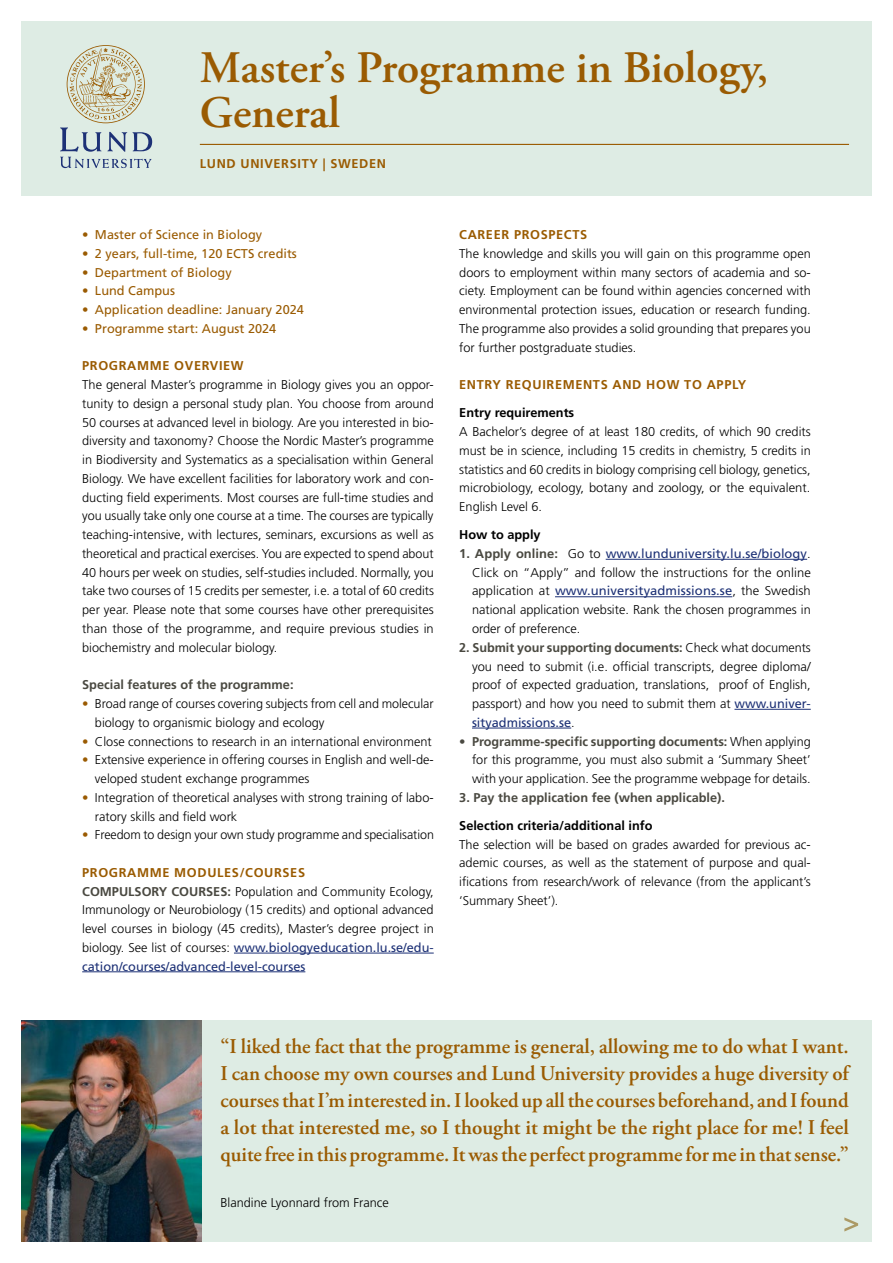
<style>
.page{position:relative;width:893px;height:1263px;background:#fff}
.page>*{position:absolute;margin:0;border:0;box-sizing:border-box;transform-origin:0 0}
.H1_Rubrik_30_p{font:600 45px/45px "Adobe Garamond Pro";color:#9a5b02}
.Brons_Citat{font:600 21px/27px "Adobe Garamond Pro";color:#9a5b02;text-align:justify}
.Svart_Brödtext_utan{font:300 12.75px/18.8px "Frutiger LT Std";color:#000;text-align:justify}
.Brödtext_Bold_t_o_m{font:300 12.75px/18.8px "Frutiger LT Std";color:#000;text-align:justify}
.t1{font:12.75px "Frutiger LT Std";color:#9a5b02}
.H2_Brons_Underrubrik{font:700 12.75px "Frutiger LT Std";letter-spacing:.05em;color:#9a5b02}
.Brödtext_Bold_t_o_m-2{font:700 12.75px "Frutiger LT Std";color:#4a4941}
.H3_Underrubrik{font:700 12.75px "Frutiger LT Std";color:#000}
.Underrad{font:700 12.75px "Frutiger LT Std";letter-spacing:.05em;color:#9a5b02}
.s1{color:#9a5b02}
.s2{font-weight:700;color:#4a4941}
.s3{font-weight:400;color:#1d3176}
</style>
<div class="page">
<div style="left:21px;top:21px;width:851px;height:175px;background:#deece4"></div>
<div style="left:21px;top:1020px;width:851px;height:222px;background:#deece4"></div>
<svg style="left:60px;top:45px;width:92px;height:123px"></svg>
<hr style="left:200px;top:144px;width:649px;height:1px;background:#9a5b02">
<hr style="left:234px;top:953px;width:200px;height:1px;background:#1d3176">
<hr style="left:82px;top:971px;width:223px;height:1px;background:#1d3176">
<hr style="left:606px;top:559px;width:201px;height:1px;background:#1d3176">
<hr style="left:555px;top:596px;width:177px;height:1px;background:#1d3176">
<hr style="left:734px;top:709px;width:77px;height:1px;background:#1d3176">
<hr style="left:472px;top:728px;width:99px;height:1px;background:#1d3176">
<img style="left:21px;top:1020px;width:180px;height:222px">
<h1 class="H1_Rubrik_30_p" style="left:200px;top:46px;width:570px">Master’s Programme in Biology,<br>General</h1>
<p class="Underrad" style="left:200px;top:156px;width:188px">LUND UNIVERSITY | SWEDEN</p>
<p class="t1" style="left:82px;top:227px;width:181px">• Master of Science in Biology</p>
<p class="t1" style="left:82px;top:246px;width:216px">• 2 years, full-time, 120 ECTS credits</p>
<p class="t1" style="left:82px;top:265px;width:151px">• Department of Biology</p>
<p class="t1" style="left:82px;top:283px;width:94px">• Lund Campus</p>
<p class="t1" style="left:82px;top:302px;width:223px">• Application deadline: January 2024</p>
<p class="t1" style="left:82px;top:321px;width:196px">• Programme start: August 2024</p>
<h2 class="H2_Brons_Underrubrik" style="left:82px;top:358px;width:163px">PROGRAMME OVERVIEW</h2>
<p class="Svart_Brödtext_utan" style="left:82px;top:376px;width:353px">The general Master’s programme in Biology gives you an oppor&shy;tunity to design a personal study plan. You choose from around 50 courses at advanced level in biology. Are you interested in bio&shy;diversity and taxonomy? Choose the Nordic Master’s programme in Biodiversity and Systematics as a specialisation within General Biology. We have excellent facilities for laboratory work and con&shy;ducting field experiments. Most courses are full-time studies and you usually take only one course at a time. The courses are typically teaching-intensive, with lectures, seminars, excursions as well as theoretical and practical exercises. You are expected to spend about 40 hours per week on studies, self-studies included. Normally, you take two courses of 15 credits per semester, i.e. a total of 60 credits per year. Please note that some courses have other prerequisites than those of the programme, and require previous studies in biochemistry and molecular biology.</p>
<p class="Brödtext_Bold_t_o_m-2" style="left:82px;top:677px;width:213px">Special features of the programme:</p>
<p class="Svart_Brödtext_utan" style="left:95px;top:694px;width:340px;text-indent:-13px"><span class="s1">•</span> Broad range of courses covering subjects from cell and molecular biology to organismic biology and ecology</p>
<p class="Svart_Brödtext_utan" style="left:82px;top:732px;width:351px"><span class="s1">•</span> Close connections to research in an international environment</p>
<p class="Svart_Brödtext_utan" style="left:95px;top:751px;width:340px;text-indent:-13px"><span class="s1">•</span> Extensive experience in offering courses in English and well-de&shy;veloped student exchange programmes</p>
<p class="Svart_Brödtext_utan" style="left:95px;top:788px;width:340px;text-indent:-13px"><span class="s1">•</span> Integration of theoretical analyses with strong training of labo&shy;ratory skills and field work</p>
<p class="Svart_Brödtext_utan" style="left:82px;top:826px;width:353px"><span class="s1">•</span> Freedom to design your own study programme and specialisation</p>
<h2 class="H2_Brons_Underrubrik" style="left:82px;top:865px;width:224px">PROGRAMME MODULES/COURSES</h2>
<p class="Svart_Brödtext_utan" style="left:82px;top:882px;width:353px"><span class="s2">COMPULSORY COURSES:</span> Population and Community Ecology, Immunology or Neurobiology (15 credits) and optional advanced level courses in biology (45 credits), Master’s degree project in biology. See list of courses: <span class="s3">www.biologyeducation.lu.se/edu&shy;cation/courses/advanced-level-courses</span></p>
<h2 class="H2_Brons_Underrubrik" style="left:459px;top:227px;width:129px">CAREER PROSPECTS</h2>
<p class="Svart_Brödtext_utan" style="left:459px;top:244px;width:353px">The knowledge and skills you will gain on this programme open doors to employment within many sectors of academia and so&shy;ciety. Employment can be found within agencies concerned with environmental protection issues, education or research funding.<br>The programme also provides a solid grounding that prepares you for further postgraduate studies.</p>
<h2 class="H2_Brons_Underrubrik" style="left:459px;top:377px;width:288px">ENTRY REQUIREMENTS AND HOW TO APPLY</h2>
<h3 class="H3_Underrubrik" style="left:459px;top:405px;width:117px">Entry requirements</h3>
<p class="Svart_Brödtext_utan" style="left:459px;top:422px;width:353px">A Bachelor’s degree of at least 180 credits, of which 90 credits must be in science, including 15 credits in chemistry, 5 credits in statistics and 60 credits in biology comprising cell biology, genetics, microbiology, ecology, botany and zoology, or the equivalent.<br>English Level 6.</p>
<h3 class="H3_Underrubrik" style="left:459px;top:527px;width:83px">How to apply</h3>
<p class="Brödtext_Bold_t_o_m" style="left:472px;top:544px;width:340px;text-indent:-13px"><span class="s2">1. Apply online:</span> Go to <span class="s3">www.lunduniversity.lu.se/biology</span>.<br>Click on “Apply” and follow the instructions for the online application at <span class="s3">www.universityadmissions.se</span>, the Swedish national application website. Rank the chosen programmes in order of preference.</p>
<p class="Brödtext_Bold_t_o_m" style="left:472px;top:638px;width:340px;text-indent:-13px"><span class="s2">2. Submit your supporting documents:</span> Check what documents you need to submit (i.e. official transcripts, degree diploma/ proof of expected graduation, translations, proof of English, passport) and how you need to submit them at <span class="s3">www.univer&shy;sityadmissions.se</span>.</p>
<p class="Svart_Brödtext_utan" style="left:472px;top:732px;width:340px;text-indent:-13px"><span class="s2">• Programme-specific supporting documents:</span> When applying for this programme, you must also submit a ‘Summary Sheet’ with your application. See the programme webpage for details.</p>
<p class="Brödtext_Bold_t_o_m-2" style="left:459px;top:790px;width:267px">3. Pay the application fee (when applicable).</p>
<h3 class="H3_Underrubrik" style="left:459px;top:818px;width:195px">Selection criteria/additional info</h3>
<p class="Svart_Brödtext_utan" style="left:459px;top:835px;width:353px">The selection will be based on grades awarded for previous ac&shy;ademic courses, as well as the statement of purpose and qual&shy;ifications from research/work of relevance (from the applicant’s ‘Summary Sheet’).</p>
<p class="Brons_Citat" style="left:220px;top:1033px;width:630px">“I liked the fact that the programme is general, allowing me to do what I want.<br>I can choose my own courses and Lund University provides a huge diversity of courses that I’m interested in. I looked up all the courses beforehand, and I found a lot that interested me, so I thought it might be the right place for me! I feel quite free in this programme. It was the perfect programme for me in that sense.”</p>
<p class="Svart_Brödtext_utan" style="left:220px;top:1193px;width:170px">Blandine Lyonnard from France</p>
</div>
